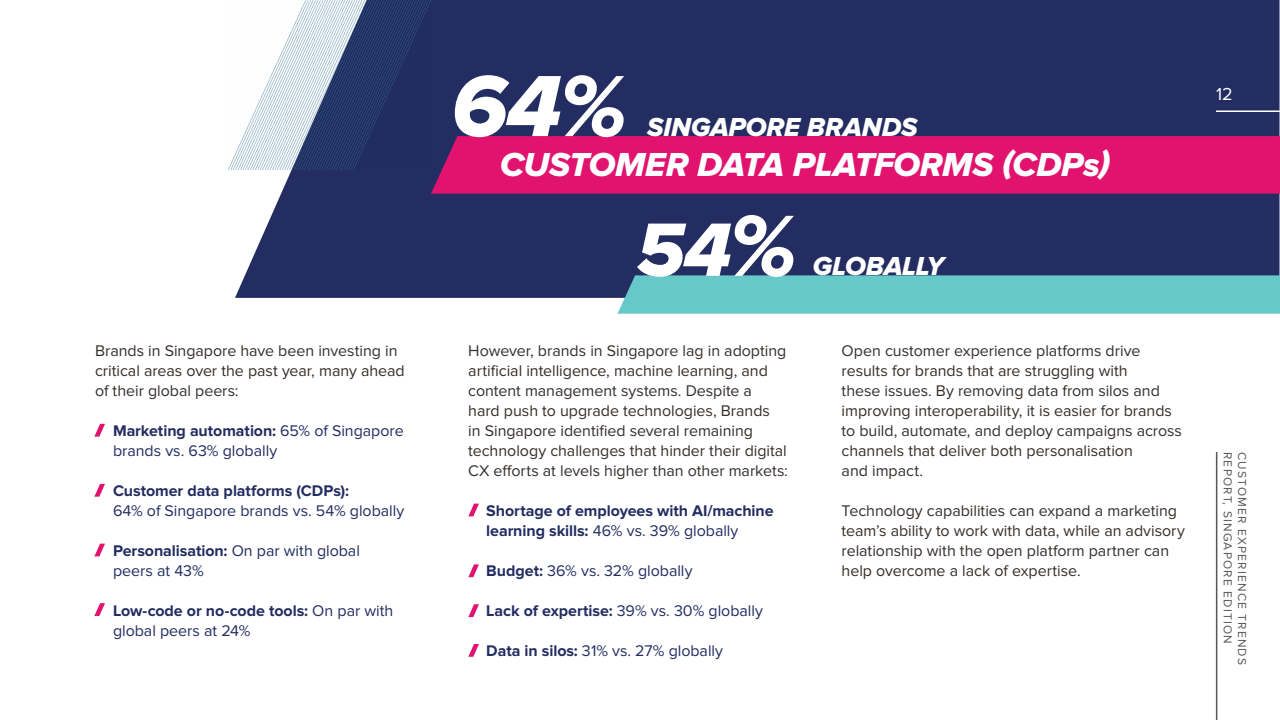
<style>
.page{position:relative;width:1280px;height:720px;background:#fff}
.page>*{position:absolute;margin:0;border:0;box-sizing:border-box;transform-origin:0 0}
.t1{font:90px "Proxima Nova Extrabld It";color:#fff}
.t2{font:78.4px "Proxima Nova Extrabld It";color:#fff}
.t3{font:34.5px "Proxima Nova Extrabld It";letter-spacing:-.01em;color:#fff}
.t4{font:27px "Proxima Nova Extrabld It";letter-spacing:-.005em;color:#fff}
.t5{font:18px "Proxima Nova";color:#fff}
.t6{font:16px/20px "Proxima Nova";letter-spacing:-.005em;color:#352f2c}
.t7{font:16px/20px "Proxima Nova";color:#232d61}
.t8{font:700 16px/20px "Proxima Nova";letter-spacing:-.005em;color:#232d61}
.t9{font:12px "Proxima Nova";letter-spacing:.1em;color:#575756}
.s1{font-weight:700}
.s2{font-size:90px}
.s3{font-weight:400}
</style>
<div class="page">
<svg style="left:94px;top:424px;width:11px;height:13px"></svg>
<svg style="left:468px;top:504px;width:11px;height:12px"></svg>
<svg style="left:94px;top:484px;width:11px;height:13px"></svg>
<svg style="left:468px;top:564px;width:11px;height:13px"></svg>
<svg style="left:94px;top:544px;width:11px;height:12px"></svg>
<svg style="left:468px;top:604px;width:11px;height:13px"></svg>
<svg style="left:94px;top:603px;width:11px;height:13px"></svg>
<svg style="left:468px;top:644px;width:11px;height:13px"></svg>
<div style="left:235px;top:0;width:1045px;height:298px;background:#232d61"></div>
<img style="left:228px;top:0;width:203px;height:170px">
<div style="left:618px;top:275px;width:662px;height:39px;background:#67c8ca"></div>
<div style="left:431px;top:136px;width:849px;height:58px;background:#e1136f"></div>
<hr style="left:1216px;top:452px;width:1px;height:268px;background:#575756">
<hr style="left:1216px;top:110px;width:64px;height:2px;background:#fff">
<p class="t6" style="left:95px;top:340px;width:311px">Brands in Singapore have been investing in critical areas over the past year, many ahead of their global peers:</p>
<p class="t7" style="left:113px;top:420px;width:292px"><span class="s1">Marketing automation:</span> 65% of Singapore brands vs. 63% globally</p>
<p class="t8" style="left:113px;top:481px;width:238px">Customer data platforms (CDPs):</p>
<p class="t7" style="left:113px;top:500px;width:293px">64% of Singapore brands vs. 54% globally</p>
<p class="t7" style="left:113px;top:540px;width:248px"><span class="s1">Personalisation:</span> On par with global peers at 43%</p>
<p class="t7" style="left:113px;top:600px;width:282px"><span class="s1">Low-code or no-code tools:</span> On par with global peers at 24%</p>
<h1 class="t1" style="left:452px;top:54px;width:177px">64%</h1>
<h3 class="t4" style="left:647px;top:112px;width:272px">SINGAPORE BRANDS</h3>
<h3 class="t3" style="left:500px;top:145px;width:611px">CUSTOMER DATA PLATFORMS (CDPs)</h3>
<h2 class="t2" style="left:636px;top:205px;width:162px">54<span class="s2">%</span></h2>
<h3 class="t4" style="left:813px;top:251px;width:133px">GLOBALLY</h3>
<p class="t6" style="left:468px;top:340px;width:321px">However, brands in Singapore lag in adopting artificial intelligence, machine learning, and content management systems. Despite a<br>hard push to upgrade technologies, Brands<br>in Singapore identified several remaining technology challenges that hinder their digital CX efforts at levels higher than other markets:</p>
<p class="t8" style="left:486px;top:501px;width:289px">Shortage of employees with AI/machine learning skills: <span class="s3">46% vs. 39% globally</span></p>
<p class="t7" style="left:486px;top:560px;width:208px"><span class="s1">Budget:</span> 36% vs. 32% globally</p>
<p class="t7" style="left:486px;top:600px;width:278px"><span class="s1">Lack of expertise:</span> 39% vs. 30% globally</p>
<p class="t7" style="left:486px;top:640px;width:238px"><span class="s1">Data in silos:</span> 31% vs. 27% globally</p>
<p class="t6" style="left:842px;top:340px;width:342px">Open customer experience platforms drive results for brands that are struggling with<br>these issues. By removing data from silos and improving interoperability, it is easier for brands to build, automate, and deploy campaigns across channels that deliver both personalisation<br>and impact.</p>
<p class="t6" style="left:842px;top:500px;width:345px">Technology capabilities can expand a marketing team’s ability to work with data, while an advisory relationship with the open platform partner can help overcome a lack of expertise.</p>
<p class="t5" style="left:1216px;top:84px;width:18px">12</p>
<p class="t9" style="left:1235px;top:452px;width:193px;rotate:90deg">REPORT, SINGAPORE EDITION</p>
<p class="t9" style="left:1249px;top:452px;width:215px;rotate:90deg">CUSTOMER EXPERIENCE TRENDS</p>
</div>
